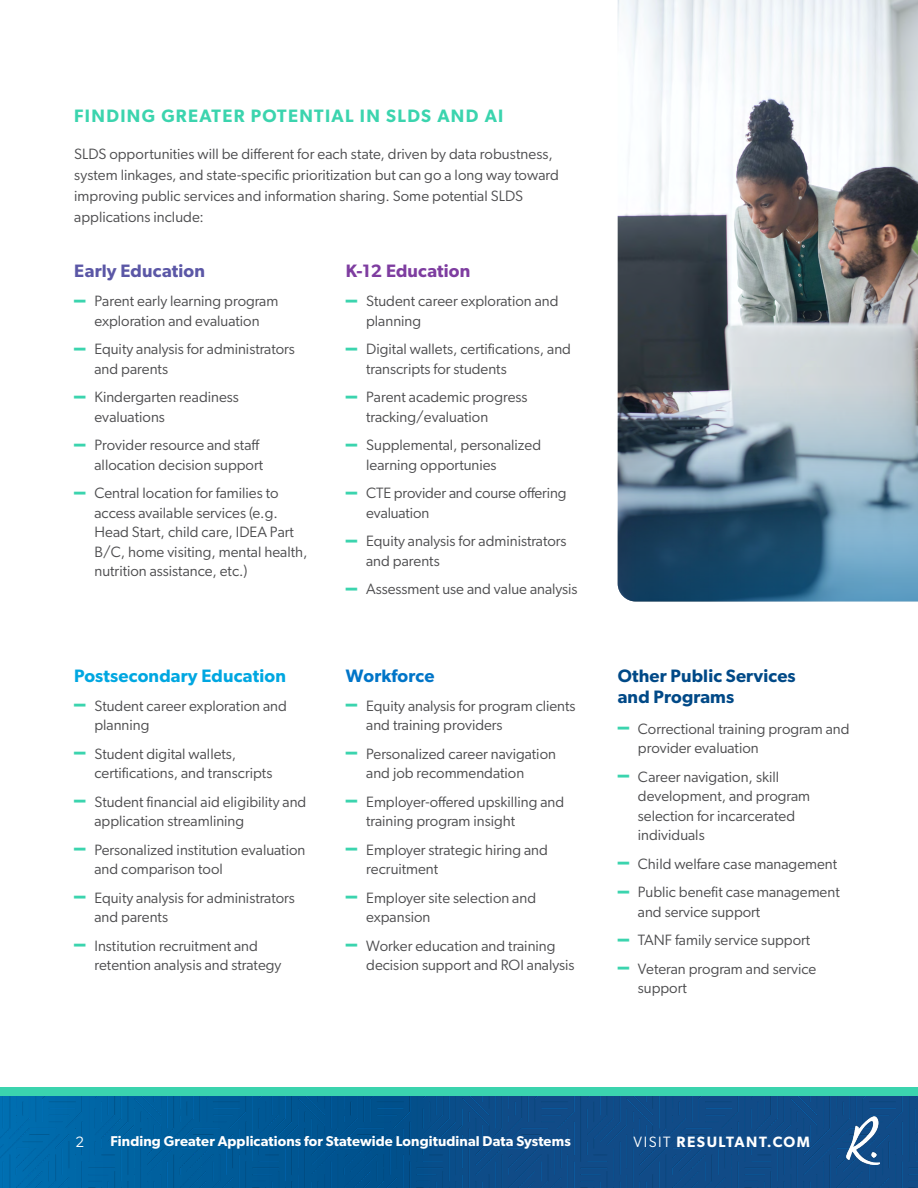
<style>
.page{position:relative;width:918px;height:1188px;background:#fff}
.page>*{position:absolute;margin:0;border:0;box-sizing:border-box;transform-origin:0 0}
.t1{font:600 18px "Gibson";letter-spacing:.075em;color:#3bd4ae}
.t2{font:600 18px/21px "Gibson";letter-spacing:.01em;color:#004987}
.t3{font:600 18px "Gibson";letter-spacing:.01em;color:#00a7e1}
.t4{font:600 18px "Gibson";letter-spacing:.01em;color:#5b57a6}
.t5{font:600 18px "Gibson";letter-spacing:.01em;color:#7e3da0}
.t6{font:600 18px "Gibson";letter-spacing:.01em;color:#0075c8}
.t7{font:15px/19.5px "Gibson";color:#4d4d4f}
.t8{font:600 15px "Gibson";letter-spacing:.1em;color:#fff}
.t9{font:15px "Gibson";color:#fff}
.t10{font:600 14.25px "Gibson";letter-spacing:.01em;color:#fff}
.s1{font-weight:800;color:#3bd4ae}
.s2{font-weight:400}
</style>
<div class="page">
<img style="left:0;top:1096px;width:918px;height:92px">
<div style="left:0;top:1088px;width:918px;height:8px;background:#3bd4ae"></div>
<img style="left:847px;top:1117px;width:33px;height:48px">
<img style="left:618px;top:0;width:300px;height:303px">
<svg style="left:618px;top:303px;width:300px;height:299px;background:#708999"></svg>
<p class="t1" style="left:74px;top:105px;width:431px">FINDING GREATER POTENTIAL IN SLDS AND AI</p>
<p class="t7" style="left:74px;top:143px;width:486px;line-height:21px">SLDS opportunities will be different for each state, driven by data robustness, system linkages, and state-specific prioritization but can go a long way toward improving public services and information sharing. Some potential SLDS applications include:</p>
<p class="t4" style="left:74px;top:260px;width:132px">Early Education</p>
<p class="t7" style="left:74px;top:291px;width:206px;text-align:center"><span class="s1">–</span> Parent early learning program exploration and evaluation</p>
<p class="t7" style="left:94px;top:339px;width:202px;text-indent:-20px"><span class="s1">–</span> Equity analysis for administrators and parents</p>
<p class="t7" style="left:94px;top:387px;width:146px;text-indent:-20px"><span class="s1">–</span> Kindergarten readiness evaluations</p>
<p class="t7" style="left:74px;top:435px;width:190px;text-align:right"><span class="s1">–</span> Provider resource and staff allocation decision support</p>
<p class="t7" style="left:94px;top:483px;width:215px;text-indent:-20px"><span class="s1">–</span> Central location for families to access available services (e.g.<br>Head Start, child care, IDEA Part B/C, home visiting, mental health, nutrition assistance, etc.)</p>
<p class="t3" style="left:74px;top:665px;width:213px">Postsecondary Education</p>
<p class="t7" style="left:94px;top:696px;width:194px;text-indent:-20px"><span class="s1">–</span> Student career exploration and planning</p>
<p class="t7" style="left:94px;top:744px;width:179px;text-indent:-20px"><span class="s1">–</span> Student digital wallets, certifications, and transcripts</p>
<p class="t7" style="left:94px;top:792px;width:213px;text-indent:-20px"><span class="s1">–</span> Student financial aid eligibility and application streamlining</p>
<p class="t7" style="left:94px;top:840px;width:212px;text-indent:-20px"><span class="s1">–</span> Personalized institution evaluation and comparison tool</p>
<p class="t7" style="left:94px;top:888px;width:202px;text-indent:-20px"><span class="s1">–</span> Equity analysis for administrators and parents</p>
<p class="t7" style="left:94px;top:936px;width:188px;text-indent:-20px"><span class="s1">–</span> Institution recruitment and retention analysis and strategy</p>
<p class="t5" style="left:346px;top:260px;width:126px">K-12 Education</p>
<p class="t7" style="left:366px;top:291px;width:194px;text-indent:-20px"><span class="s1">–</span> Student career exploration and planning</p>
<p class="t7" style="left:366px;top:339px;width:206px;text-indent:-20px"><span class="s1">–</span> Digital wallets, certifications, and transcripts for students</p>
<p class="t7" style="left:366px;top:387px;width:163px;text-indent:-20px"><span class="s1">–</span> Parent academic progress tracking/evaluation</p>
<p class="t7" style="left:366px;top:435px;width:177px;text-indent:-20px"><span class="s1">–</span> Supplemental, personalized learning opportunies</p>
<p class="t7" style="left:366px;top:483px;width:202px;text-indent:-20px"><span class="s1">–</span> CTE provider and course offering evaluation</p>
<p class="t7" style="left:366px;top:531px;width:202px;text-indent:-20px"><span class="s1">–</span> Equity analysis for administrators and parents</p>
<p class="t7" style="left:346px;top:579px;width:233px"><span class="s1">–</span> Assessment use and value analysis</p>
<p class="t6" style="left:346px;top:665px;width:90px">Workforce</p>
<p class="t7" style="left:366px;top:696px;width:211px;text-indent:-20px"><span class="s1">–</span> Equity analysis for program clients and training providers</p>
<p class="t7" style="left:366px;top:744px;width:191px;text-indent:-20px"><span class="s1">–</span> Personalized career navigation and job recommendation</p>
<p class="t7" style="left:366px;top:792px;width:200px;text-indent:-20px"><span class="s1">–</span> Employer-offered upskilling and training program insight</p>
<p class="t7" style="left:366px;top:840px;width:183px;text-indent:-20px"><span class="s1">–</span> Employer strategic hiring and recruitment</p>
<p class="t7" style="left:366px;top:888px;width:171px;text-indent:-20px"><span class="s1">–</span> Employer site selection and expansion</p>
<p class="t7" style="left:366px;top:936px;width:210px;text-indent:-20px"><span class="s1">–</span> Worker education and training decision support and ROI analysis</p>
<p class="t2" style="left:618px;top:665px;width:180px">Other Public Services and Programs</p>
<p class="t7" style="left:638px;top:718px;width:213px;text-indent:-20px"><span class="s1">–</span> Correctional training program and provider evaluation</p>
<p class="t7" style="left:638px;top:766px;width:174px;text-indent:-20px"><span class="s1">–</span> Career navigation, skill development, and program selection for incarcerated individuals</p>
<p class="t7" style="left:618px;top:853px;width:221px"><span class="s1">–</span> Child welfare case management</p>
<p class="t7" style="left:638px;top:882px;width:203px;text-indent:-20px"><span class="s1">–</span> Public benefit case management and service support</p>
<p class="t7" style="left:618px;top:930px;width:194px"><span class="s1">–</span> TANF family service support</p>
<p class="t7" style="left:638px;top:958px;width:180px;text-indent:-20px"><span class="s1">–</span> Veteran program and service support</p>
<p class="t9" style="left:76px;top:1133px;width:10px">2</p>
<p class="t10" style="left:111px;top:1133px;width:462px">Finding Greater Applications for Statewide Longitudinal Data Systems</p>
<p class="t8" style="left:634px;top:1133px;width:178px"><span class="s2">VISIT</span> RESULTANT.COM</p>
</div>
